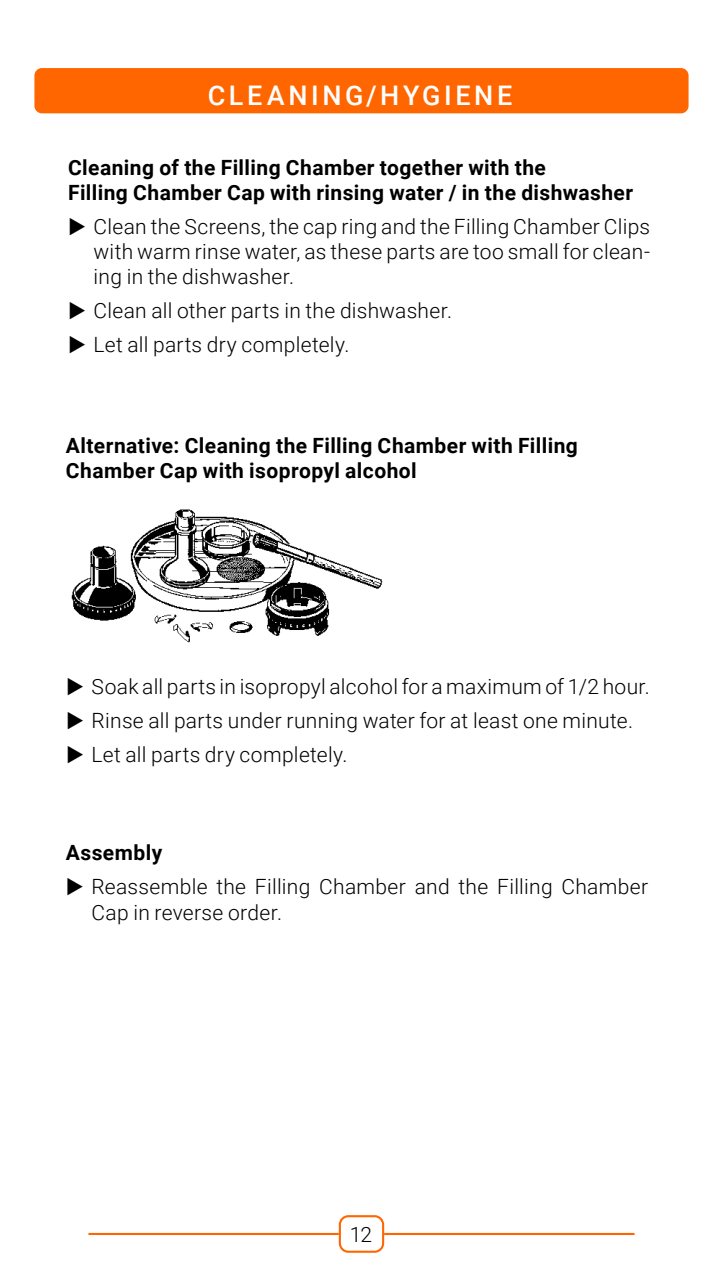
<style>
.page{position:relative;width:723px;height:1276px;background:#fff}
.page>*{position:absolute;margin:0;border:0;box-sizing:border-box;transform-origin:0 0}
.t1{font:500 27px "Roboto";letter-spacing:.13em;color:#fff}
.t2{font:300 21px/33.9px "Roboto";letter-spacing:.015em;color:#000}
.t3{font:700 21px/25.2px "Roboto";letter-spacing:.02em;color:#000}
</style>
<div class="page">
<div style="left:339px;top:1215px;width:45px;height:37px;border:2px solid #f60;border-radius:9px"></div>
<hr style="left:88px;top:1233px;width:251px;height:2px;background:#f60">
<hr style="left:384px;top:1233px;width:250px;height:2px;background:#f60">
<div style="left:34px;top:68px;width:654px;height:45px;background:#f60;border-radius:7px"></div>
<img style="left:71px;top:509px;width:312px;height:134px">
<p class="t1" style="left:208px;top:76px;width:306px">CLEANING/HYGIENE</p>
<p class="t3" style="left:68px;top:154px;width:566px">Cleaning of the Filling Chamber together with the<br>Filling Chamber Cap with rinsing water / in the dishwasher</p>
<p class="t2" style="left:94px;top:213px;width:558px;line-height:25.2px;text-align:justify">Clean the Screens, the cap ring and the Filling Chamber Clips with warm rinse water, as these parts are too small for clean&shy;ing in the dishwasher.</p>
<p class="t2" style="left:94px;top:293px;width:360px">Clean all other parts in the dishwasher.<br>Let all parts dry completely.</p>
<p class="t3" style="left:66px;top:432px;width:513px">Alternative: Cleaning the Filling Chamber with Filling<br>Chamber Cap with isopropyl alcohol</p>
<p class="t2" style="left:92px;top:669px;width:560px">Soak all parts in isopropyl alcohol for a maximum of 1/2 hour.<br>Rinse all parts under running water for at least one minute.<br>Let all parts dry completely.</p>
<p class="t3" style="left:66px;top:839px;width:98px">Assembly</p>
<p class="t2" style="left:91px;top:873px;width:558px;line-height:25.5px">Reassemble the Filling Chamber and the Filling Chamber<br>Cap in reverse order.</p>
<p class="t2" style="left:350px;top:1216px;width:24px">12</p>
</div>
